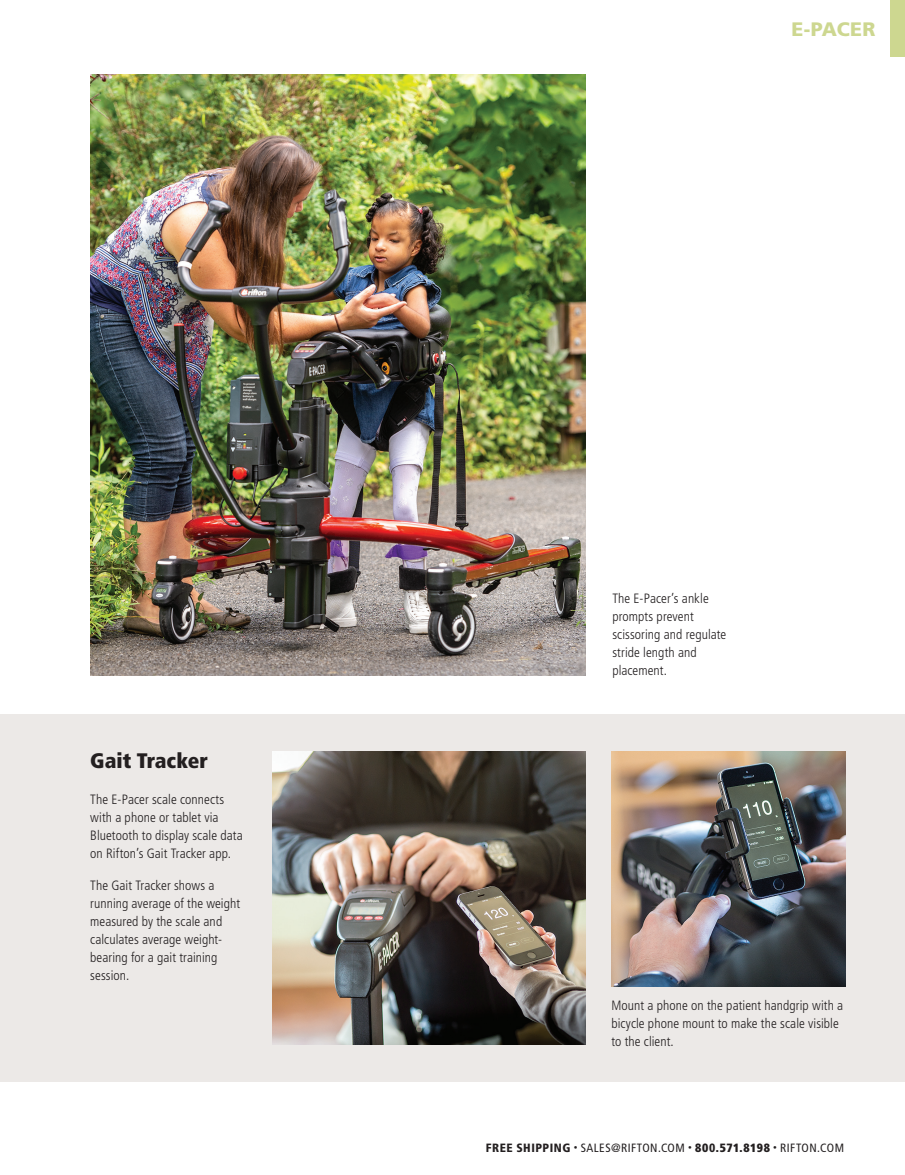
<style>
.page{position:relative;width:905px;height:1175px;background:#fff}
.page>*{position:absolute;margin:0;border:0;box-sizing:border-box;transform-origin:0 0}
.C_head{font:900 condensed 21px "Frutiger LT Std";color:#231f20}
.t1{font:900 19.5px "Frutiger LT Std";letter-spacing:-.005em;color:#cdd790}
.Text_Frut_47_9_12{font:300 condensed 13.5px/18px "Frutiger LT Std";letter-spacing:.005em;color:#231f20}
.t2{font:condensed 12px "Frutiger LT Std";letter-spacing:.035em;color:#231f20}
.s1{font-weight:900}
.s2{font-weight:700;font-size:7.5px}
</style>
<div class="page">
<div style="left:890px;top:0;width:14px;height:57px;background:#cdd790"></div>
<div style="left:0;top:714px;width:904px;height:368px;background:#ece9e7"></div>
<img style="left:90px;top:74px;width:495px;height:602px">
<img style="left:272px;top:751px;width:313px;height:294px">
<img style="left:611px;top:752px;width:234px;height:234px">
<p class="C_head" style="left:90px;top:747px;width:119px">Gait Tracker</p>
<p class="Text_Frut_47_9_12" style="left:90px;top:791px;width:154px">The E-Pacer scale connects with a phone or tablet via<br>Bluetooth to display scale data on Rifton’s Gait Tracker app.</p>
<p class="Text_Frut_47_9_12" style="left:90px;top:876px;width:151px">The Gait Tracker shows a running average of the weight measured by the scale and calculates average weight&shy;bearing for a gait training session.</p>
<h2 class="t1" style="left:791px;top:17px;width:85px">E-PACER</h2>
<p class="Text_Frut_47_9_12" style="left:612px;top:589px;width:115px">The E-Pacer’s ankle prompts prevent scissoring and regulate stride length and placement.</p>
<p class="Text_Frut_47_9_12" style="left:611px;top:996px;width:233px">Mount a phone on the patient handgrip with a bicycle phone mount to make the scale visible to the client.</p>
<p class="t2" style="left:485px;top:1140px;width:360px"><span class="s1">FREE SHIPPING</span> <span class="s2">•</span> SALES@RIFTON.COM <span class="s2">•</span> <span class="s1">80</span><span class="s1">0</span><span class="s1">.571.8198</span> <span class="s2">•</span> RIFTON.COM</p>
</div>
